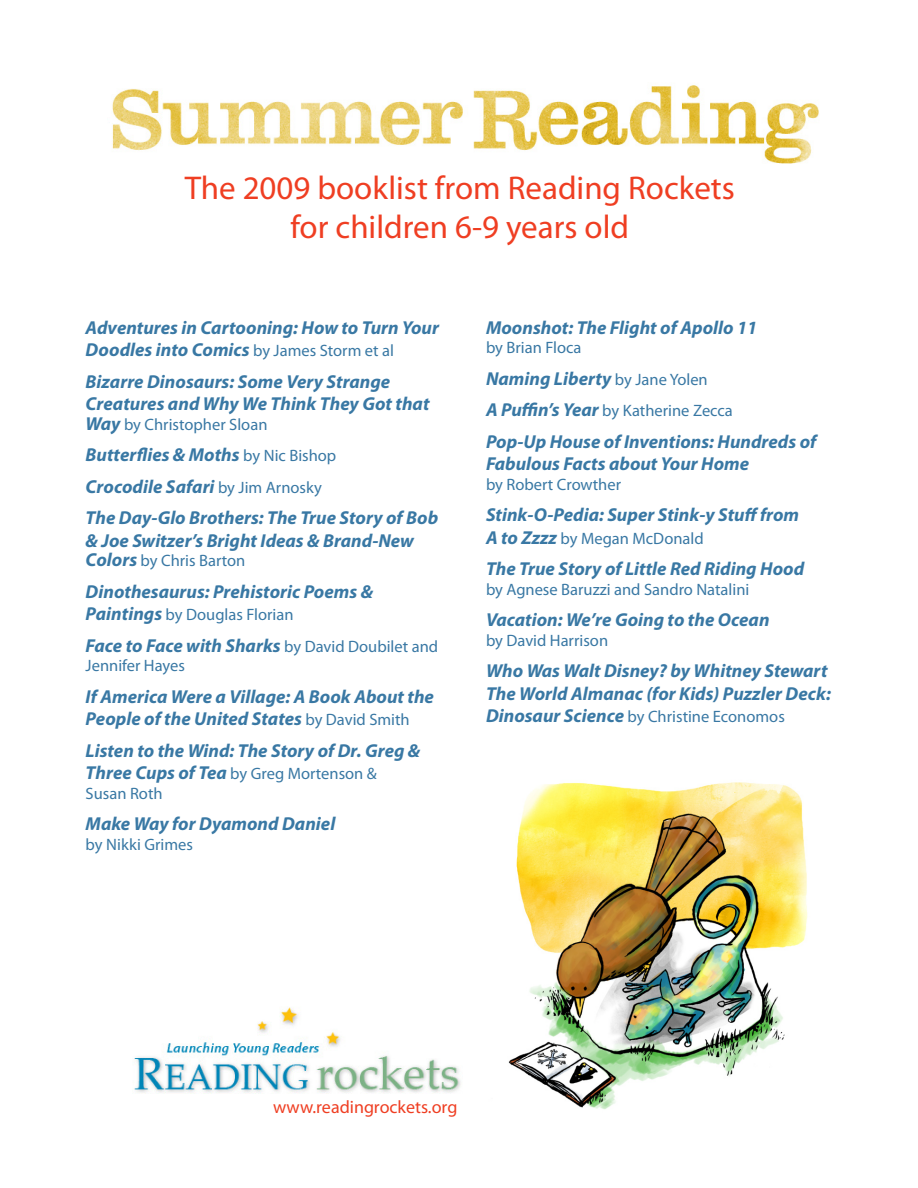
<style>
.page{position:relative;width:918px;height:1188px;background:#fff}
.page>*{position:absolute;margin:0;border:0;box-sizing:border-box;transform-origin:0 0}
.t1{font:33px "Myriad Pro";color:#ef3e22}
.t2{font:italic 700 18.75px/22.5px "Myriad Pro";color:#3978a4}
.t3{font:18px "Myriad Pro";color:#ef3e22}
.t4{font:16.5px "Myriad Pro";color:#3978a4}
.s1{font-weight:400;font-style:normal;font-size:16.5px}
.s2{font-weight:700;font-style:italic;font-size:18.75px}
</style>
<div class="page">
<img style="left:134px;top:1007px;width:327px;height:87px">
<img style="left:508px;top:782px;width:300px;height:327px">
<img style="left:112px;top:85px;width:707px;height:79px">
<p class="t1" style="left:185px;top:167px;width:552px">The 2009 booklist from Reading Rockets</p>
<p class="t1" style="left:290px;top:206px;width:340px">for children 6-9 years old</p>
<p class="t2" style="left:86px;top:316px;width:355px">Adventures in Cartooning: How to Turn Your<br>Doodles into Comics <span class="s1">by James Storm et al</span></p>
<p class="t2" style="left:86px;top:370px;width:306px">Bizarre Dinosaurs: Some Very Strange</p>
<p class="t2" style="left:86px;top:392px;width:345px">Creatures and Why We Think They Got that</p>
<p class="t4" style="left:86px;top:414px;width:183px"><span class="s2">Way</span> by Christopher Sloan</p>
<p class="t2" style="left:86px;top:443px;width:252px">Butterflies &amp; Moths <span class="s1">by Nic Bishop</span></p>
<p class="t2" style="left:86px;top:475px;width:238px">Crocodile Safari <span class="s1">by Jim Arnosky</span></p>
<p class="t2" style="left:86px;top:506px;width:354px">The Day-Glo Brothers: The True Story of Bob &amp; Joe Switzer’s Bright Ideas &amp; Brand-New</p>
<p class="t4" style="left:86px;top:551px;width:161px"><span class="s2">Colors</span> by Chris Barton</p>
<p class="t2" style="left:86px;top:580px;width:289px">Dinothesaurus: Prehistoric Poems &amp;</p>
<p class="t4" style="left:86px;top:605px;width:209px"><span class="s2">Paintings</span> by Douglas Florian</p>
<p class="t2" style="left:86px;top:634px;width:354px">Face to Face with Sharks <span class="s1">by David Doubilet and</span></p>
<p class="t4" style="left:86px;top:656px;width:101px">Jennifer Hayes</p>
<p class="t2" style="left:86px;top:685px;width:350px">If America Were a Village: A Book About the</p>
<p class="t2" style="left:86px;top:707px;width:326px">People of the United States <span class="s1">by David Smith</span></p>
<p class="t2" style="left:86px;top:739px;width:336px">Listen to the Wind: The Story of Dr. Greg &amp;</p>
<p class="t4" style="left:86px;top:764px;width:293px"><span class="s2">Three Cups of Tea</span> by Greg Mortenson &amp;</p>
<p class="t4" style="left:86px;top:783px;width:78px">Susan Roth</p>
<p class="t2" style="left:86px;top:812px;width:251px">Make Way for Dyamond Daniel</p>
<p class="t4" style="left:86px;top:834px;width:109px">by Nikki Grimes</p>
<p class="t2" style="left:486px;top:316px;width:273px">Moonshot: The Flight of Apollo 11</p>
<p class="t4" style="left:486px;top:338px;width:97px">by Brian Floca</p>
<p class="t2" style="left:486px;top:367px;width:223px">Naming Liberty <span class="s1">by Jane Yolen</span></p>
<p class="t4" style="left:486px;top:401px;width:248px"><span class="s2">A Puffin’s Year</span> by Katherine Zecca</p>
<p class="t2" style="left:486px;top:430px;width:332px">Pop-Up House of Inventions: Hundreds of</p>
<p class="t2" style="left:486px;top:452px;width:265px">Fabulous Facts about Your Home</p>
<p class="t4" style="left:486px;top:474px;width:137px">by Robert Crowther</p>
<p class="t2" style="left:486px;top:503px;width:315px">Stink-O-Pedia: Super Stink-y Stuff from</p>
<p class="t4" style="left:486px;top:528px;width:219px"><span class="s2">A to Zzzz</span> by Megan McDonald</p>
<p class="t2" style="left:486px;top:557px;width:320px">The True Story of Little Red Riding Hood</p>
<p class="t4" style="left:486px;top:579px;width:265px">by Agnese Baruzzi and Sandro Natalini</p>
<p class="t2" style="left:486px;top:608px;width:285px">Vacation: We’re Going to the Ocean</p>
<p class="t4" style="left:486px;top:630px;width:124px">by David Harrison</p>
<p class="t2" style="left:486px;top:659px;width:343px">Who Was Walt Disney? by Whitney Stewart</p>
<p class="t2" style="left:486px;top:682px;width:346px">The World Almanac (for Kids) Puzzler Deck:</p>
<p class="t4" style="left:486px;top:707px;width:300px"><span class="s2">Dinosaur Science</span> by Christine Economos</p>
<p class="t3" style="left:273px;top:1096px;width:186px">www.readingrockets.org</p>
</div>
